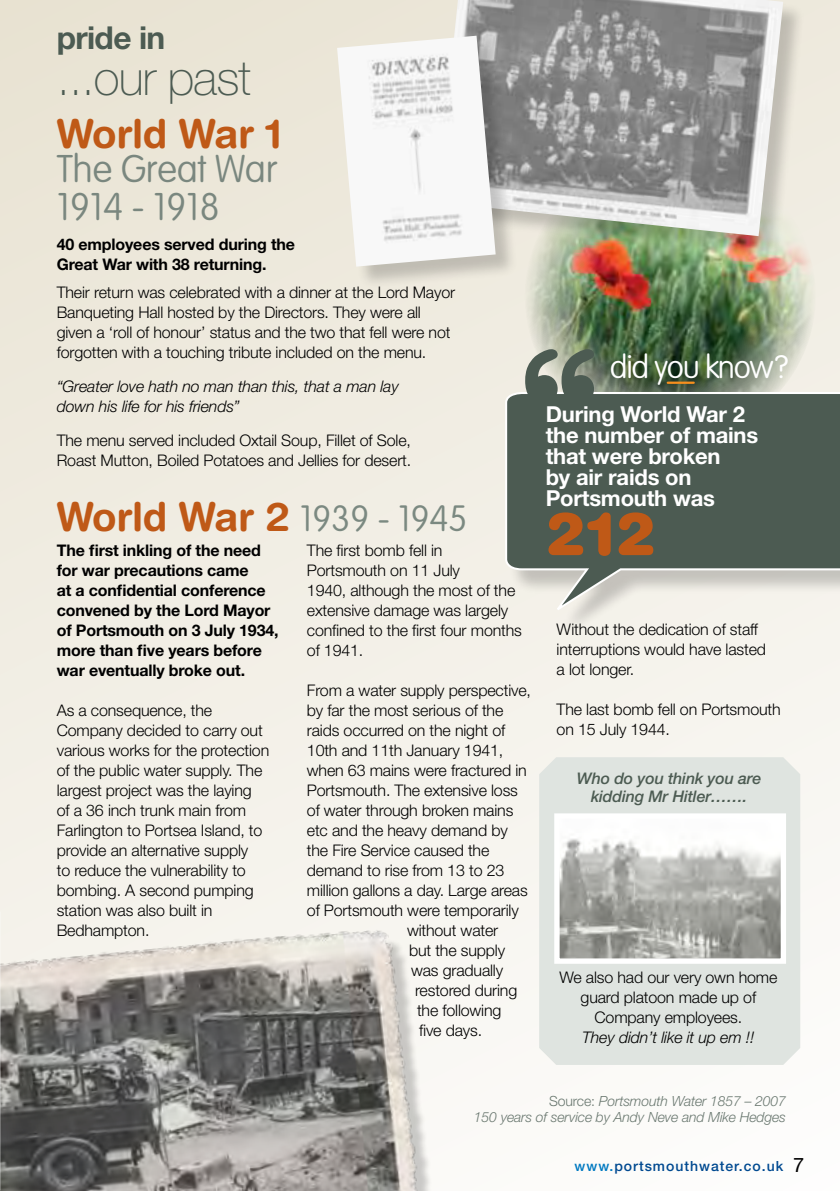
<style>
.page{position:relative;width:840px;height:1191px;background:#fff}
.page>*{position:absolute;margin:0;border:0;box-sizing:border-box;transform-origin:0 0}
.t1{font:700 180px "Helvetica Rounded";color:#4c5b52}
.t2{font:900 60px "Helvetica Rounded";color:#bf5917}
.t3{font:100 48px "Helvetica Neue";letter-spacing:-.02em;color:#4c5b52}
.t4{font:700 40px "Helvetica Rounded";letter-spacing:-.01em;color:#bf5917}
.t5{font:100 38px/38px "VAG Rounded";letter-spacing:-.01em;color:#7a877f}
.t6{font:100 32px "VAG Rounded";color:#fff}
.t7{font:700 31.6px "Helvetica Neue";letter-spacing:-.02em;color:#4c5b52}
.t8{font:700 22px/21px "Helvetica Neue";letter-spacing:-.01em;color:#fff}
.t9{font:20px "Helvetica Neue";color:#000}
.t10{font:300 16px/20px "Helvetica Neue";letter-spacing:-.01em;color:#000}
.t11{font:700 16px/20px "Helvetica Neue";letter-spacing:-.01em;color:#000}
.t12{font:italic 300 16px/20px "Helvetica Neue";letter-spacing:-.01em;color:#000}
.t13{font:italic 500 16px/18px "Helvetica Neue";letter-spacing:-.01em;color:#4c5b52;text-align:center}
.t14{font:italic 300 14px/16px "Helvetica Neue";letter-spacing:-.01em;color:#6a7870;text-align:right}
.t15{font:500 14px "Helvetica Neue";letter-spacing:.07em;color:#004990}
.s1{font-family:"VAG Rounded";font-weight:100;font-size:36px;color:#7b8981}
.s2{font-style:normal}
.s3{color:#0079c1}
</style>
<div class="page">
<div style="left:0;top:0;width:839px;height:1191px;background:linear-gradient(to bottom,#e9e3d3,#fcfbf9)"></div>
<img style="left:524px;top:179px;width:291px;height:212px">
<div style="left:438px;top:0;width:366px;height:258px;background:#000;opacity:.2"></div>
<img style="left:436px;top:0;width:346px;height:236px">
<div style="left:338px;top:37px;width:180px;height:252px;background:#000;opacity:.2"></div>
<img style="left:337px;top:36px;width:158px;height:231px">
<div style="left:508px;top:395px;width:331px;height:239px;background:#f5f2eb"></div>
<svg style="left:504px;top:391px;width:335px;height:226px;background:#6f7a72"></svg>
<hr style="left:667px;top:381px;width:26px;height:3px;background:#f78f1e">
<img style="left:0;top:914px;width:431px;height:277px">
<div style="left:539px;top:757px;width:260px;height:308px;background:#dfe4e0"></div>
<img style="left:560px;top:819px;width:219px;height:138px">
<div style="left:554px;top:813px;width:231px;height:150px;border:5px solid #fff"></div>
<h3 class="t7" style="left:57px;top:18px;width:110px">pride in</h3>
<h3 class="t3" style="left:57px;top:50px;width:196px">...our past</h3>
<h3 class="t4" style="left:57px;top:109px;width:227px">World War 1</h3>
<h3 class="t5" style="left:57px;top:149px;width:222px">The Great War<br>1914 - 1918</h3>
<p class="t11" style="left:57px;top:234px;width:240px">40 employees served during the<br>Great War with 38 returning.</p>
<p class="t10" style="left:57px;top:282px;width:399px">Their return was celebrated with a dinner at the Lord Mayor Banqueting Hall hosted by the Directors. They were all given a ‘roll of honour’ status and the two that fell were not forgotten with a touching tribute included on the menu.</p>
<p class="t12" style="left:57px;top:376px;width:343px">“Greater love hath no man than this, that a man lay down his life for his friends”</p>
<p class="t10" style="left:57px;top:430px;width:356px">The menu served included Oxtail Soup, Fillet of Sole,<br>Roast Mutton, Boiled Potatoes and Jellies for desert.</p>
<h1 class="t1" style="left:512px;top:308px;width:96px">‘‘</h1>
<h3 class="t6" style="left:609px;top:349px;width:180px">did you know?</h3>
<h3 class="t8" style="left:545px;top:403px;width:214px">During World War 2 the number of mains that were broken<br>by air raids on<br>Portsmouth was</h3>
<h2 class="t2" style="left:545px;top:495px;width:112px">212</h2>
<h3 class="t4" style="left:57px;top:492px;width:412px">World War 2 <span class="s1">1939 - 1945</span></h3>
<p class="t11" style="left:57px;top:539px;width:223px">The first inkling of the need for war precautions came<br>at a confidential conference convened by the Lord Mayor of Portsmouth on 3 July 1934, more than five years before war eventually broke out.</p>
<p class="t10" style="left:57px;top:699px;width:214px">As a consequence, the<br>Company decided to carry out various works for the protection of the public water supply. The largest project was the laying<br>of a 36 inch trunk main from<br>Farlington to Portsea Island, to provide an alternative supply<br>to reduce the vulnerability to bombing. A second pumping station was also built in<br>Bedhampton.</p>
<p class="t10" style="left:307px;top:539px;width:216px">The first bomb fell in<br>Portsmouth on 11 July<br>1940, although the most of the extensive damage was largely confined to the first four months of 1941.</p>
<p class="t10" style="left:307px;top:679px;width:225px">From a water supply perspective,</p>
<p class="t10" style="left:307px;top:699px;width:198px">by far the most serious of the</p>
<p class="t10" style="left:307px;top:719px;width:200px">raids occurred on the night of</p>
<p class="t10" style="left:307px;top:739px;width:198px">10th and 11th January 1941,</p>
<p class="t10" style="left:307px;top:759px;width:221px">when 63 mains were fractured in</p>
<p class="t10" style="left:307px;top:779px;width:212px">Portsmouth. The extensive loss</p>
<p class="t10" style="left:307px;top:799px;width:208px">of water through broken mains</p>
<p class="t10" style="left:307px;top:819px;width:202px">etc and the heavy demand by</p>
<p class="t10" style="left:307px;top:839px;width:184px">the Fire Service caused the</p>
<p class="t10" style="left:307px;top:859px;width:199px">demand to rise from 13 to 23</p>
<p class="t10" style="left:307px;top:879px;width:222px">million gallons a day. Large areas</p>
<p class="t10" style="left:307px;top:899px;width:213px">of Portsmouth were temporarily</p>
<p class="t10" style="left:407px;top:919px;width:93px">without water</p>
<p class="t10" style="left:409px;top:939px;width:97px">but the supply</p>
<p class="t10" style="left:411px;top:959px;width:94px">was gradually</p>
<p class="t10" style="left:415px;top:979px;width:104px">restored during</p>
<p class="t10" style="left:417px;top:999px;width:86px">the following</p>
<p class="t10" style="left:419px;top:1019px;width:65px">five days.</p>
<p class="t10" style="left:556px;top:619px;width:211px">Without the dedication of staff interruptions would have lasted a lot longer.</p>
<p class="t10" style="left:556px;top:699px;width:225px">The last bomb fell on Portsmouth on 15 July 1944.</p>
<p class="t13" style="left:576px;top:769px;width:186px">Who do you think you are kidding Mr Hitler…….</p>
<p class="t10" style="left:559px;top:967px;width:219px;text-align:center">We also had our very own home guard platoon made up of<br>Company employees.</p>
<p class="t12" style="left:581px;top:1027px;width:174px">They didn’t like it up em !!</p>
<p class="t14" style="left:473px;top:1092px;width:313px"><span class="s2">Source:</span> Portsmouth Water 1857 – 2007<br>150 years of service by Andy Neve and Mike Hedges</p>
<p class="t15" style="left:574px;top:1157px;width:210px"><span class="s3">www.</span>portsmouthwater.co.uk</p>
<p class="t9" style="left:792px;top:1153px;width:13px">7</p>
</div>
